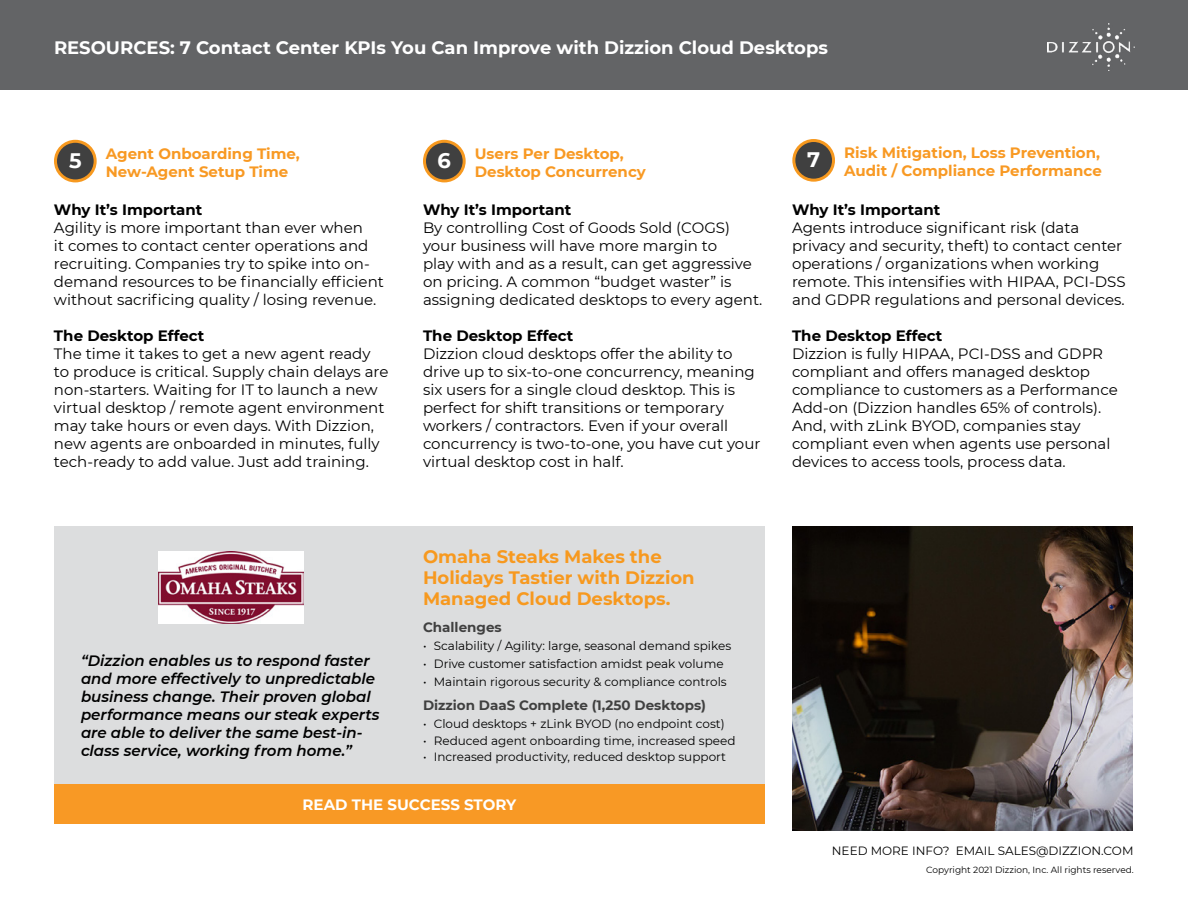
<style>
.page{position:relative;width:1188px;height:918px;background:#fff}
.page>*{position:absolute;margin:0;border:0;box-sizing:border-box;transform-origin:0 0}
.t1{font:700 21px "Montserrat";color:#fff}
.t2{font:700 18px/21px "Montserrat";color:#f7991f}
.t3{font:700 18px "Montserrat";color:#fff}
.t4{font:15px/18px "Montserrat";color:#000}
.t5{font:italic 600 15px/18px "Montserrat";color:#000}
.t6{font:700 15px/18px "Montserrat";color:#f89923}
.t7{font:700 15px "Montserrat";color:#000}
.t8{font:700 15px "Montserrat";color:#fff}
.t9{font:700 13.5px "Montserrat";color:#404040}
.t10{font:12px "Montserrat";color:#000}
.t11{font:9px "Montserrat";color:#000}
.s1{color:#000101}
</style>
<div class="page">
<img style="left:792px;top:527px;width:341px;height:303px">
<div style="left:0;top:0;width:1188px;height:89px;background:#636466"></div>
<div style="left:56px;top:141px;width:39px;height:40px;background:#404040;border-radius:50%"></div>
<div style="left:54px;top:140px;width:43px;height:42px;border:3px solid #f7991f;border-radius:50%"></div>
<div style="left:425px;top:141px;width:39px;height:40px;background:#404040;border-radius:50%"></div>
<div style="left:423px;top:140px;width:43px;height:42px;border:3px solid #f7991f;border-radius:50%"></div>
<div style="left:794px;top:141px;width:40px;height:39px;background:#404040;border-radius:50%"></div>
<div style="left:792px;top:139px;width:43px;height:43px;border:3px solid #f7991f;border-radius:50%"></div>
<div style="left:54px;top:527px;width:711px;height:297px;background:#dcddde"></div>
<div style="left:54px;top:784px;width:711px;height:40px;background:#f89925"></div>
<img style="left:1048px;top:24px;width:86px;height:43px">
<img style="left:159px;top:552px;width:144px;height:72px">
<p class="t3" style="left:54px;top:34px;width:776px">RESOURCES: 7 Contact Center KPIs You Can Improve with Dizzion Cloud Desktops</p>
<p class="t6" style="left:106px;top:144px;width:196px">Agent Onboarding Time,<br>New-Agent Setup Time</p>
<p class="t7" style="left:54px;top:199px;width:150px">Why It’s Important</p>
<p class="t4" style="left:54px;top:218px;width:331px">Agility is more important than ever when<br>it comes to contact center operations and recruiting. Companies try to spike into on&shy;demand resources to be financially efficient without sacrificing quality / losing revenue.</p>
<p class="t7" style="left:54px;top:325px;width:152px">The Desktop Effect</p>
<p class="t4" style="left:54px;top:344px;width:336px">The time it takes to get a new agent ready to produce is critical. Supply chain delays are non-starters. Waiting for IT to launch a new virtual desktop / remote agent environment may take hours or even days. With Dizzion, new agents are onboarded in minutes, fully tech-ready to add value. Just add training.</p>
<h1 class="t1" style="left:69px;top:146px;width:14px">5</h1>
<p class="t6" style="left:475px;top:144px;width:172px">Users Per Desktop,<br>Desktop Concurrency</p>
<h1 class="t1" style="left:438px;top:146px;width:15px">6</h1>
<p class="t7" style="left:423px;top:199px;width:150px">Why It’s Important</p>
<p class="t4" style="left:423px;top:218px;width:341px">By controlling Cost of Goods Sold (COGS) your business will have more margin to<br>play with and as a result, can get aggressive on pricing. A common “budget waster” is assigning dedicated desktops to every agent.</p>
<p class="t7" style="left:423px;top:325px;width:152px">The Desktop Effect</p>
<p class="t4" style="left:423px;top:344px;width:339px">Dizzion cloud desktops offer the ability to drive up to six-to-one concurrency, meaning six users for a single cloud desktop. This is perfect for shift transitions or temporary workers / contractors. Even if your overall concurrency is two-to-one, you have cut your virtual desktop cost in half.</p>
<p class="t6" style="left:844px;top:143px;width:259px">Risk Mitigation, Loss Prevention,<br>Audit / Compliance Performance</p>
<h1 class="t1" style="left:807px;top:145px;width:15px">7</h1>
<p class="t7" style="left:792px;top:199px;width:150px">Why It’s Important</p>
<p class="t4" style="left:792px;top:218px;width:335px">Agents introduce significant risk (data privacy and security, theft) to contact center operations / organizations when working remote. This intensifies with HIPAA, PCI-DSS and GDPR regulations and personal devices.</p>
<p class="t7" style="left:792px;top:325px;width:152px">The Desktop Effect</p>
<p class="t4" style="left:792px;top:344px;width:327px">Dizzion is fully HIPAA, PCI-DSS and GDPR compliant and offers managed desktop compliance to customers as a Performance Add-on (Dizzion handles 65% of controls).<br>And, with zLink BYOD, companies stay compliant even when agents use personal devices to access tools, process data.</p>
<p class="t5" style="left:81px;top:651px;width:300px">“Dizzion enables us to respond faster and more effectively to unpredictable business change. Their proven global performance means our steak experts are able to deliver the same best-in&shy;class service, working from home.”</p>
<p class="t2" style="left:423px;top:545px;width:273px">Omaha Steaks Makes the<br>Holidays Tastier with Dizzion<br>Managed Cloud Desktops.</p>
<p class="t9" style="left:423px;top:618px;width:80px">Challenges</p>
<p class="t10" style="left:423px;top:638px;width:310px">• Scalability / Agility: large, seasonal demand spikes</p>
<p class="t10" style="left:423px;top:656px;width:302px">• Drive customer satisfaction amidst peak volume</p>
<p class="t10" style="left:423px;top:674px;width:305px">• Maintain rigorous security &amp; compliance controls</p>
<p class="t9" style="left:423px;top:696px;width:285px">Dizzion DaaS Complete (1,250 Desktops)</p>
<p class="t10" style="left:423px;top:716px;width:303px">• Cloud desktops + zLink BYOD (no endpoint cost)</p>
<p class="t10" style="left:423px;top:732px;width:314px">• Reduced agent onboarding time, increased speed</p>
<p class="t10" style="left:423px;top:749px;width:305px">• Increased productivity, reduced desktop support</p>
<p class="t8" style="left:303px;top:794px;width:215px">READ THE SUCCESS STORY</p>
<p class="t10" style="left:832px;top:843px;width:303px">NEED MORE INFO? EMAIL <span class="s1">SALES@DIZZION.COM</span></p>
<p class="t11" style="left:926px;top:864px;width:209px">Copyright 2021 Dizzion, Inc. All rights reserved.</p>
</div>
